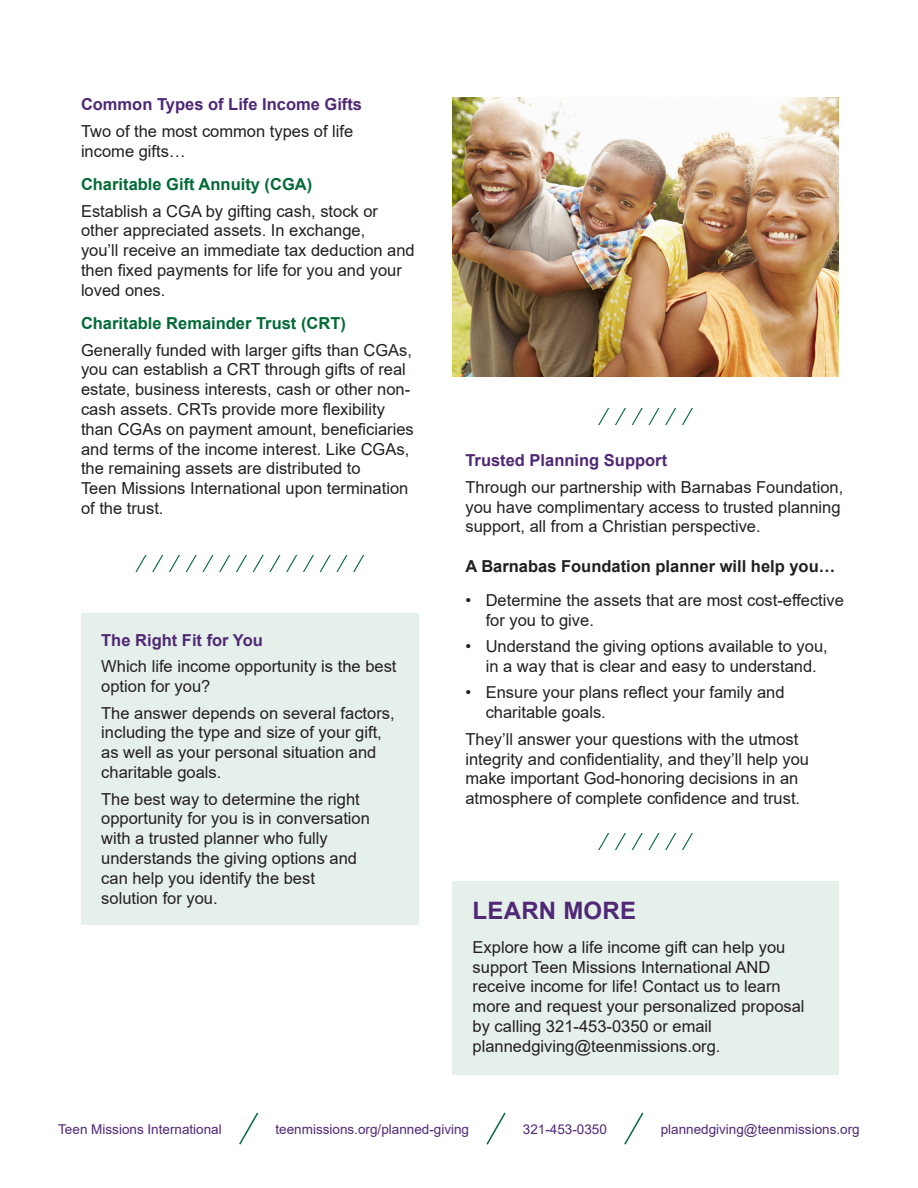
<style>
.page{position:relative;width:918px;height:1188px;background:#fff}
.page>*{position:absolute;margin:0;border:0;box-sizing:border-box;transform-origin:0 0}
.t1{font:700 24px "Arial";letter-spacing:.01em;color:#4f2876}
.t2{font:16.5px/19.8px "Arial";color:#231f20}
.t3{font:700 16.5px "Arial";color:#4f2876}
.t4{font:700 16.5px "Arial";color:#036a37}
.t5{font:700 16.5px "Arial";color:#231f20}
.t6{font:13.5px "Arial";color:#4f2876}
</style>
<div class="page">
<svg style="left:239px;top:1112px;width:20px;height:33px"></svg>
<svg style="left:486px;top:1112px;width:20px;height:33px"></svg>
<svg style="left:624px;top:1112px;width:20px;height:33px"></svg>
<div style="left:452px;top:881px;width:386px;height:194px;background:#e6f0eb"></div>
<svg style="left:135px;top:556px;width:229px;height:16px"></svg>
<svg style="left:598px;top:409px;width:95px;height:16px"></svg>
<svg style="left:598px;top:834px;width:95px;height:16px"></svg>
<img style="left:452px;top:97px;width:386px;height:280px">
<div style="left:81px;top:613px;width:337px;height:312px;background:#e6f0eb"></div>
<p class="t3" style="left:81px;top:93px;width:283px">Common Types of Life Income Gifts</p>
<p class="t2" style="left:81px;top:121px;width:274px">Two of the most common types of life income gifts…</p>
<p class="t4" style="left:81px;top:173px;width:233px">Charitable Gift Annuity (CGA)</p>
<p class="t2" style="left:81px;top:201px;width:335px">Establish a CGA by gifting cash, stock or other appreciated assets. In exchange,<br>you’ll receive an immediate tax deduction and then fixed payments for life for you and your loved ones.</p>
<p class="t4" style="left:81px;top:312px;width:266px">Charitable Remainder Trust (CRT)</p>
<p class="t2" style="left:81px;top:340px;width:334px">Generally funded with larger gifts than CGAs, you can establish a CRT through gifts of real estate, business interests, cash or other non&shy;cash assets. CRTs provide more flexibility than CGAs on payment amount, beneficiaries and terms of the income interest. Like CGAs, the remaining assets are distributed to<br>Teen Missions International upon termination of the trust.</p>
<p class="t3" style="left:101px;top:628px;width:163px">The Right Fit for You</p>
<p class="t2" style="left:101px;top:656px;width:297px">Which life income opportunity is the best option for you?</p>
<p class="t2" style="left:101px;top:703px;width:295px">The answer depends on several factors, including the type and size of your gift, as well as your personal situation and charitable goals.</p>
<p class="t2" style="left:101px;top:789px;width:270px">The best way to determine the right opportunity for you is in conversation with a trusted planner who fully understands the giving options and can help you identify the best solution for you.</p>
<p class="t3" style="left:465px;top:449px;width:203px">Trusted Planning Support</p>
<p class="t2" style="left:465px;top:477px;width:379px">Through our partnership with Barnabas Foundation, you have complimentary access to trusted planning support, all from a Christian perspective.</p>
<p class="t5" style="left:465px;top:555px;width:371px">A Barnabas Foundation planner will help you…</p>
<p class="t2" style="left:486px;top:590px;width:360px;text-indent:-20px">• Determine the assets that are most cost-effective for you to give.</p>
<p class="t2" style="left:465px;top:636px;width:364px;text-align:center">• Understand the giving options available to you, in a way that is clear and easy to understand.</p>
<p class="t2" style="left:486px;top:683px;width:300px;text-indent:-20px">• Ensure your plans reflect your family and charitable goals.</p>
<p class="t2" style="left:465px;top:729px;width:345px">They’ll answer your questions with the utmost integrity and confidentiality, and they’ll help you make important God-honoring decisions in an atmosphere of complete confidence and trust.</p>
<p class="t1" style="left:473px;top:894px;width:165px">LEARN MORE</p>
<p class="t2" style="left:473px;top:937px;width:333px">Explore how a life income gift can help you support Teen Missions International AND receive income for life! Contact us to learn more and request your personalized proposal by calling 321-453-0350 or email plannedgiving@teenmissions.org.</p>
<p class="t6" style="left:58px;top:1120px;width:165px">Teen Missions International</p>
<p class="t6" style="left:276px;top:1120px;width:195px">teenmissions.org/planned-giving</p>
<p class="t6" style="left:523px;top:1120px;width:86px">321-453-0350</p>
<p class="t6" style="left:661px;top:1120px;width:201px">plannedgiving@teenmissions.org</p>
</div>
